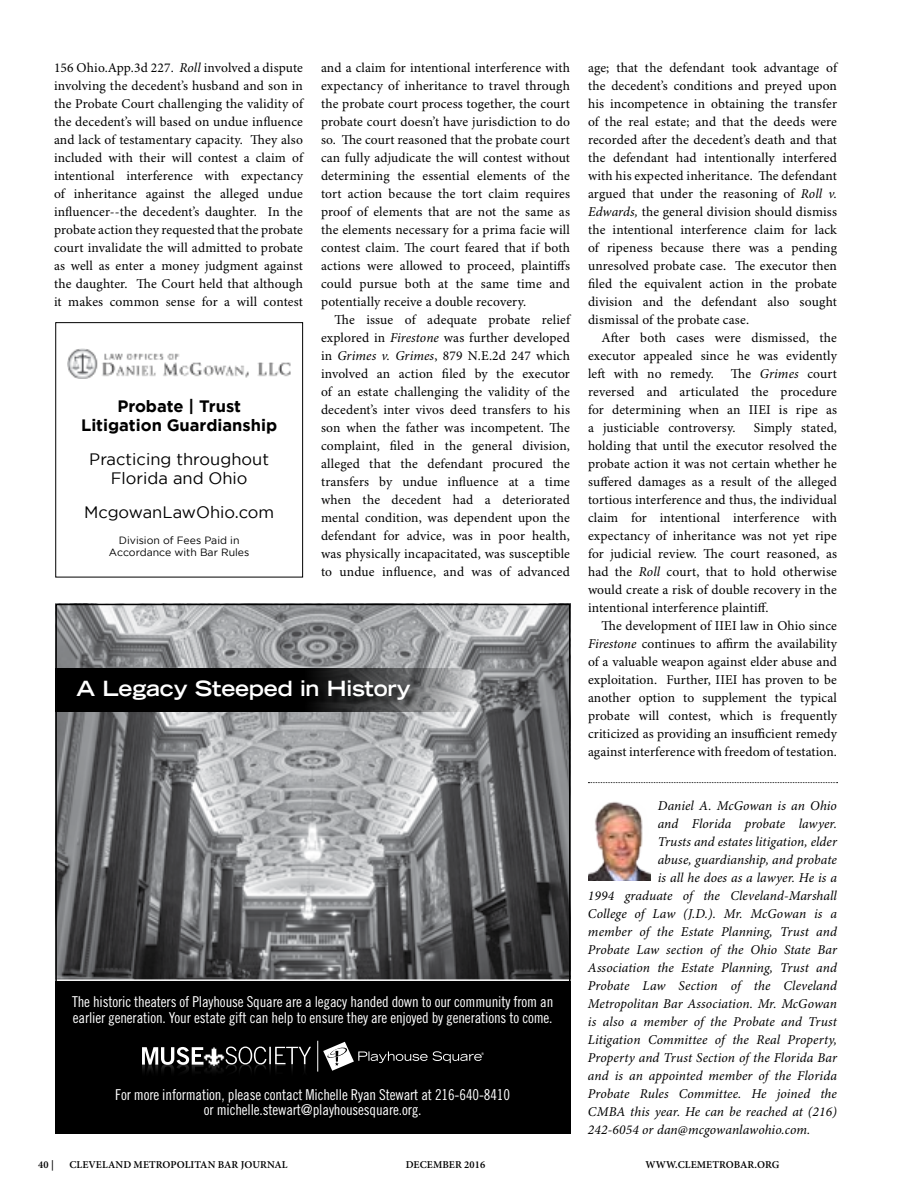
<style>
.page{position:relative;width:918px;height:1188px;background:#fff}
.page>*{position:absolute;margin:0;border:0;box-sizing:border-box;transform-origin:0 0}
.t1{font:700 expanded 21px "Trade Gothic LH";letter-spacing:-.01em;color:#fff}
.t2{font:16.5px/19.8px "Gotham";color:#000;text-align:center}
.t3{font:700 16.5px/19.8px "Gotham";color:#000;text-align:center}
.t4{font:15px/15.8px "Trade Gothic Cond Eighteen";letter-spacing:-.01em;color:#fff}
.t5{font:13.5px/18px "Minion Pro";letter-spacing:.01em;color:#000;text-align:justify}
.t6{font:italic 13.5px "Minion Pro";letter-spacing:.005em;color:#000}
.t7{font:600 10.5px "Minion Pro";letter-spacing:.01em;color:#000}
.t8{font:10.5px/12.6px "Gotham";color:#000;text-align:center}
.s1{font-style:italic}
</style>
<div class="page">
<svg style="left:588px;top:782px;width:250px;height:1px"></svg>
<img style="left:588px;top:801px;width:63px;height:80px">
<div style="left:55px;top:322px;width:248px;height:255px;border:1px solid #000"></div>
<img style="left:67px;top:348px;width:224px;height:31px">
<img style="left:58px;top:607px;width:510px;height:372px">
<svg style="left:58px;top:669px;width:496px;height:43px;background:#4a4b4c"></svg>
<div style="left:78px;top:682px;width:341px;height:27px;background:#000;opacity:.75"></div>
<div style="left:58px;top:979px;width:510px;height:152px;background:#000"></div>
<img style="left:204px;top:1066px;width:21px;height:16px">
<img style="left:204px;top:1046px;width:21px;height:20px">
<svg style="left:142px;top:1047px;width:61px;height:34px"></svg>
<svg style="left:225px;top:1047px;width:86px;height:35px;background:#1e1e1e"></svg>
<hr style="left:317px;top:1041px;width:1px;height:31px;background:#fff">
<svg style="left:323px;top:1042px;width:161px;height:29px;background:#292929"></svg>
<div style="left:55px;top:604px;width:516px;height:530px;border:2px solid #000"></div>
<p class="t5" style="left:54px;top:59px;width:252px">156 Ohio.App.3d 227. <span class="s1">Roll</span> involved a dispute involving the decedent’s husband and son in the Probate Court challenging the validity of the decedent’s will based on undue influence and lack of testamentary capacity. They also included with their will contest a claim of intentional interference with expectancy of inheritance against the alleged undue influencer--the decedent’s daughter. In the probate action they requested that the probate court invalidate the will admitted to probate as well as enter a money judgment against the daughter. The Court held that although it makes common sense for a will contest</p>
<p class="t5" style="left:321px;top:59px;width:251px">and a claim for intentional interference with expectancy of inheritance to travel through the probate court process together, the court probate court doesn’t have jurisdiction to do so. The court reasoned that the probate court can fully adjudicate the will contest without determining the essential elements of the tort action because the tort claim requires proof of elements that are not the same as the elements necessary for a prima facie will contest claim. The court feared that if both actions were allowed to proceed, plaintiffs could pursue both at the same time and potentially receive a double recovery.</p>
<p class="t5" style="left:321px;top:311px;width:252px;text-indent:14px">The issue of adequate probate relief explored in <span class="s1">Firestone</span> was further developed in <span class="s1">Grimes v. Grimes</span>, 879 N.E.2d 247 which involved an action filed by the executor of an estate challenging the validity of the decedent’s inter vivos deed transfers to his son when the father was incompetent. The complaint, filed in the general division, alleged that the defendant procured the transfers by undue influence at a time when the decedent had a deteriorated mental condition, was dependent upon the defendant for advice, was in poor health, was physically incapacitated, was susceptible to undue influence, and was of advanced</p>
<p class="t3" style="left:81px;top:396px;width:198px">Probate | Trust<br>Litigation Guardianship</p>
<p class="t2" style="left:89px;top:449px;width:181px">Practicing throughout<br>Florida and Ohio</p>
<p class="t2" style="left:84px;top:502px;width:192px">McgowanLawOhio.com</p>
<p class="t8" style="left:109px;top:534px;width:142px">Division of Fees Paid in<br>Accordance with Bar Rules</p>
<h1 class="t1" style="left:77px;top:675px;width:336px">A Legacy Steeped in History</h1>
<p class="t4" style="left:72px;top:994px;width:483px">The historic theaters of Playhouse Square are a legacy handed down to our community from an earlier generation. Your estate gift can help to ensure they are enjoyed by generations to come.</p>
<p class="t4" style="left:115px;top:1086px;width:396px;text-align:center">For more information, please contact Michelle Ryan Stewart at 216-640-8410 or michelle.stewart@playhousesquare.org.</p>
<p class="t5" style="left:588px;top:59px;width:252px">age; that the defendant took advantage of the decedent’s conditions and preyed upon his incompetence in obtaining the transfer of the real estate; and that the deeds were recorded after the decedent’s death and that the defendant had intentionally interfered with his expected inheritance. The defendant argued that under the reasoning of <span class="s1">Roll v.<br>Edwards,</span> the general division should dismiss the intentional interference claim for lack of ripeness because there was a pending unresolved probate case. The executor then filed the equivalent action in the probate division and the defendant also sought dismissal of the probate case.</p>
<p class="t5" style="left:588px;top:329px;width:251px;text-indent:14px">After both cases were dismissed, the executor appealed since he was evidently left with no remedy.</p>
<p class="t5" style="left:588px;top:365px;width:251px;text-indent:143px">The <span class="s1">Grimes</span> court reversed and articulated the procedure for determining when an IIEI is ripe as a justiciable controversy.</p>
<p class="t5" style="left:588px;top:419px;width:251px;text-indent:166px">Simply stated, holding that until the executor resolved the probate action it was not certain whether he suffered damages as a result of the alleged tortious interference and thus, the individual claim for intentional interference with expectancy of inheritance was not yet ripe for judicial review. The court reasoned, as had the <span class="s1">Roll</span> court, that to hold otherwise would create a risk of double recovery in the intentional interference plaintiff.</p>
<p class="t5" style="left:588px;top:617px;width:251px;text-indent:14px">The development of IIEI law in Ohio since <span class="s1">Firestone</span> continues to affirm the availability of a valuable weapon against elder abuse and exploitation. Further, IIEI has proven to be another option to supplement the typical probate will contest, which is frequently criticized as providing an insufficient remedy against interference with freedom of testation.</p>
<p class="t6" style="left:658px;top:798px;width:181px">Daniel A. McGowan is an Ohio</p>
<p class="t6" style="left:658px;top:816px;width:181px">and Florida probate lawyer.</p>
<p class="t6" style="left:658px;top:834px;width:181px">Trusts and estates litigation, elder</p>
<p class="t6" style="left:658px;top:852px;width:181px">abuse, guardianship, and probate</p>
<p class="t6" style="left:658px;top:870px;width:181px">is all he does as a lawyer. He is a</p>
<p class="t6" style="left:588px;top:888px;width:251px">1994 graduate of the Cleveland-Marshall</p>
<p class="t6" style="left:588px;top:906px;width:250px">College of Law (J.D.). Mr. McGowan is a</p>
<p class="t6" style="left:588px;top:924px;width:251px">member of the Estate Planning, Trust and</p>
<p class="t6" style="left:588px;top:942px;width:250px">Probate Law section of the Ohio State Bar</p>
<p class="t6" style="left:588px;top:960px;width:250px">Association the Estate Planning, Trust and</p>
<p class="t6" style="left:588px;top:978px;width:251px">Probate Law Section of the Cleveland</p>
<p class="t6" style="left:588px;top:996px;width:250px">Metropolitan Bar Association. Mr. McGowan</p>
<p class="t6" style="left:588px;top:1014px;width:250px">is also a member of the Probate and Trust</p>
<p class="t6" style="left:588px;top:1032px;width:250px">Litigation Committee of the Real Property,</p>
<p class="t6" style="left:588px;top:1050px;width:251px">Property and Trust Section of the Florida Bar</p>
<p class="t6" style="left:588px;top:1068px;width:251px">and is an appointed member of the Florida</p>
<p class="t6" style="left:588px;top:1086px;width:250px">Probate Rules Committee. He joined the</p>
<p class="t6" style="left:588px;top:1104px;width:250px">CMBA this year. He can be reached at (216)</p>
<p class="t6" style="left:588px;top:1122px;width:224px">242-6054 or dan@mcgowanlawohio.com.</p>
<p class="t7" style="left:38px;top:1158px;width:17px">40 |</p>
<p class="t7" style="left:69px;top:1159px;width:220px">CLEVELAND METROPOLITAN BAR JOURNAL</p>
<p class="t7" style="left:406px;top:1158px;width:81px">DECEMBER 2016</p>
<p class="t7" style="left:646px;top:1158px;width:135px">WWW.CLEMETROBAR.ORG</p>
</div>
